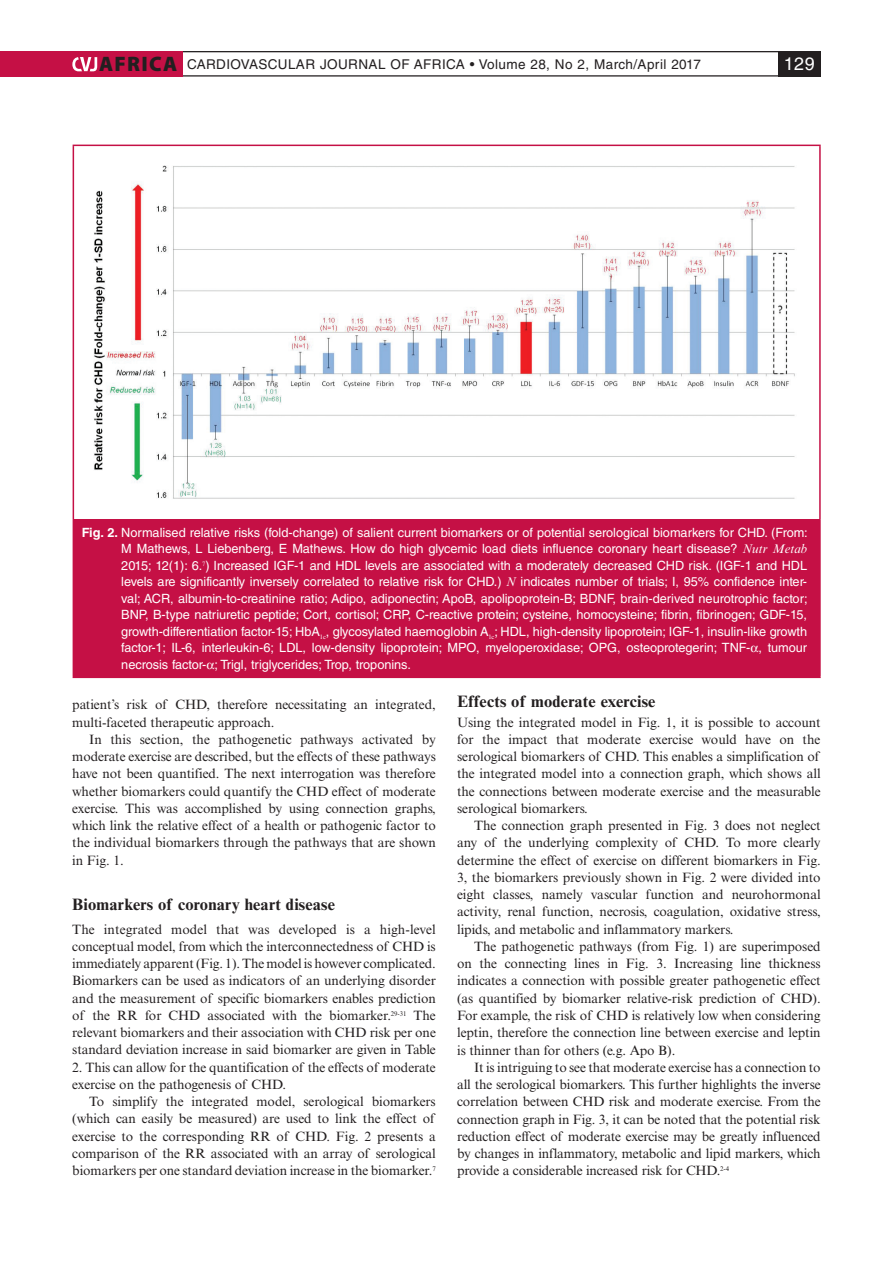
<style>
.page{position:relative;width:893px;height:1263px;background:#fff}
.page>*{position:absolute;margin:0;border:0;box-sizing:border-box;transform-origin:0 0}
.t1{font:18px "Helvetica LT Std";color:#fff}
.t2{font:700 16.5px "Times New Roman MT Std";letter-spacing:.01em;color:#231f20}
.t3{font:13.5px/17.2px "Times New Roman MT Std";letter-spacing:-.005em;color:#231f20;text-align:justify}
.t4{font:13.5px "Helvetica LT Std";letter-spacing:.03em;color:#231f20}
.t5{font:12.75px/16.5px "Helvetica LT Std";letter-spacing:-.005em;color:#fff;text-align:justify}
.s1{font-family:"Myriad Pro";font-weight:900;font-size:21px}
.s2{font-weight:700}
.s3{font-family:"Times New Roman MT Std";font-style:italic}
</style>
<div class="page">
<div style="left:778px;top:51px;width:43px;height:26px;background:#231f20"></div>
<hr style="left:72px;top:51px;width:749px;height:1px;background:#231f20">
<hr style="left:72px;top:75px;width:749px;height:2px;background:#231f20">
<div style="left:0;top:51px;width:182px;height:26px;background:#c51045"></div>
<svg style="left:72px;top:57px;width:25px;height:14px"></svg>
<div style="left:73px;top:519px;width:747px;height:158px;background:#c51045"></div>
<hr style="left:73px;top:145px;width:748px;height:1px;background:#c51045">
<hr style="left:73px;top:146px;width:1px;height:373px;background:#c51045">
<hr style="left:819px;top:146px;width:2px;height:373px;background:#c51045">
<hr style="left:819px;top:519px;width:2px;height:157px;background:#c51045">
<hr style="left:73px;top:676px;width:748px;height:2px;background:#c51045">
<img style="left:94px;top:165px;width:701px;height:334px">
<p class="t4" style="left:99px;top:57px;width:604px"><span class="s1">AFRICA</span> CARDIOVASCULAR JOURNAL OF AFRICA • Volume 28, No 2, March/April 2017</p>
<p class="t1" style="left:784px;top:53px;width:33px">129</p>
<p class="t5" style="left:121px;top:524px;width:688px;text-indent:-39px"><span class="s2">Fig. 2.</span> Normalised relative risks (fold-change) of salient current biomarkers or of potential serological biomarkers for CHD. (From:<br>M Mathews, L Liebenberg, E Mathews. How do high glycemic load diets influence coronary heart disease? <span class="s3">Nutr Metab </span>2015; 12(1): 6.<sup>7</sup>) Increased IGF-1 and HDL levels are associated with a moderately decreased CHD risk. (IGF-1 and HDL levels are significantly inversely correlated to relative risk for CHD.) <span class="s3">N</span> indicates number of trials; I, 95% confidence inter&shy;val; ACR, albumin-to-creatinine ratio; Adipo, adiponectin; ApoB, apolipoprotein-B; BDNF, brain-derived neurotrophic factor; BNP, B-type natriuretic peptide; Cort, cortisol; CRP, C-reactive protein; cysteine, homocysteine; fibrin, fibrinogen; GDF-15, growth-differentiation factor-15; HbA<sub>1c</sub>, glycosylated haemoglobin A<sub>1c</sub>; HDL, high-density lipoprotein; IGF-1, insulin-like growth factor-1; IL-6, interleukin-6; LDL, low-density lipoprotein; MPO, myeloperoxidase; OPG, osteoprotegerin; TNF- , tumour necrosis factor- ; Trigl, triglycerides; Trop, troponins.</p>
<p class="t3" style="left:72px;top:696px;width:365px">patient’s risk of CHD, therefore necessitating an integrated,</p>
<p class="t3" style="left:72px;top:713px;width:204px">multi-faceted therapeutic approach.</p>
<p class="t3" style="left:89px;top:731px;width:348px">In this section, the pathogenetic pathways activated by</p>
<p class="t3" style="left:72px;top:748px;width:365px">moderate exercise are described, but the effects of these pathways</p>
<p class="t3" style="left:72px;top:765px;width:365px">have not been quantified. The next interrogation was therefore</p>
<p class="t3" style="left:72px;top:782px;width:365px">whether biomarkers could quantify the CHD effect of moderate</p>
<p class="t3" style="left:72px;top:800px;width:365px">exercise. This was accomplished by using connection graphs,</p>
<p class="t3" style="left:72px;top:817px;width:365px">which link the relative effect of a health or pathogenic factor to</p>
<p class="t3" style="left:72px;top:834px;width:365px">the individual biomarkers through the pathways that are shown</p>
<p class="t3" style="left:72px;top:851px;width:53px">in Fig. 1.</p>
<p class="t2" style="left:72px;top:894px;width:264px">Biomarkers of coronary heart disease</p>
<p class="t3" style="left:72px;top:920px;width:365px">The integrated model that was developed is a high-level conceptual model, from which the interconnectedness of CHD is immediately apparent (Fig. 1). The model is however complicated.<br>Biomarkers can be used as indicators of an underlying disorder and the measurement of specific biomarkers enables prediction of the RR for CHD associated with the biomarker.<sup>29-31</sup> The relevant biomarkers and their association with CHD risk per one standard deviation increase in said biomarker are given in Table</p>
<p class="t3" style="left:72px;top:1058px;width:365px">2. This can allow for the quantification of the effects of moderate</p>
<p class="t3" style="left:72px;top:1076px;width:215px">exercise on the pathogenesis of CHD.</p>
<p class="t3" style="left:89px;top:1093px;width:348px">To simplify the integrated model, serological biomarkers</p>
<p class="t3" style="left:72px;top:1110px;width:364px">(which can easily be measured) are used to link the effect of</p>
<p class="t3" style="left:72px;top:1127px;width:365px">exercise to the corresponding RR of CHD. Fig. 2 presents a</p>
<p class="t3" style="left:72px;top:1145px;width:365px">comparison of the RR associated with an array of serological</p>
<p class="t3" style="left:72px;top:1162px;width:365px">biomarkers per one standard deviation increase in the biomarker.<sup>7</sup></p>
<p class="t2" style="left:457px;top:691px;width:200px">Effects of moderate exercise</p>
<p class="t3" style="left:457px;top:713px;width:365px">Using the integrated model in Fig. 1, it is possible to account</p>
<p class="t3" style="left:457px;top:731px;width:365px">for the impact that moderate exercise would have on the</p>
<p class="t3" style="left:457px;top:748px;width:364px">serological biomarkers of CHD. This enables a simplification of</p>
<p class="t3" style="left:457px;top:765px;width:365px">the integrated model into a connection graph, which shows all</p>
<p class="t3" style="left:457px;top:782px;width:365px">the connections between moderate exercise and the measurable</p>
<p class="t3" style="left:457px;top:800px;width:132px">serological biomarkers.</p>
<p class="t3" style="left:474px;top:817px;width:348px">The connection graph presented in Fig. 3 does not neglect</p>
<p class="t3" style="left:457px;top:834px;width:365px">any of the underlying complexity of CHD. To more clearly</p>
<p class="t3" style="left:457px;top:851px;width:365px">determine the effect of exercise on different biomarkers in Fig.</p>
<p class="t3" style="left:457px;top:869px;width:365px">3, the biomarkers previously shown in Fig. 2 were divided into</p>
<p class="t3" style="left:457px;top:886px;width:365px">eight classes, namely vascular function and neurohormonal</p>
<p class="t3" style="left:457px;top:903px;width:365px">activity, renal function, necrosis, coagulation, oxidative stress,</p>
<p class="t3" style="left:457px;top:920px;width:278px">lipids, and metabolic and inflammatory markers.</p>
<p class="t3" style="left:474px;top:938px;width:348px">The pathogenetic pathways (from Fig. 1) are superimposed</p>
<p class="t3" style="left:457px;top:955px;width:365px">on the connecting lines in Fig. 3. Increasing line thickness</p>
<p class="t3" style="left:457px;top:972px;width:365px">indicates a connection with possible greater pathogenetic effect</p>
<p class="t3" style="left:457px;top:989px;width:365px">(as quantified by biomarker relative-risk prediction of CHD).</p>
<p class="t3" style="left:457px;top:1007px;width:365px">For example, the risk of CHD is relatively low when considering</p>
<p class="t3" style="left:457px;top:1024px;width:365px">leptin, therefore the connection line between exercise and leptin</p>
<p class="t3" style="left:457px;top:1041px;width:220px">is thinner than for others (e.g. Apo B).</p>
<p class="t3" style="left:474px;top:1058px;width:348px">It is intriguing to see that moderate exercise has a connection to</p>
<p class="t3" style="left:457px;top:1076px;width:365px">all the serological biomarkers. This further highlights the inverse</p>
<p class="t3" style="left:457px;top:1093px;width:365px">correlation between CHD risk and moderate exercise. From the</p>
<p class="t3" style="left:457px;top:1110px;width:365px">connection graph in Fig. 3, it can be noted that the potential risk</p>
<p class="t3" style="left:457px;top:1127px;width:365px">reduction effect of moderate exercise may be greatly influenced</p>
<p class="t3" style="left:457px;top:1145px;width:365px">by changes in inflammatory, metabolic and lipid markers, which</p>
<p class="t3" style="left:457px;top:1162px;width:273px">provide a considerable increased risk for CHD.<sup>2-4</sup></p>
</div>
